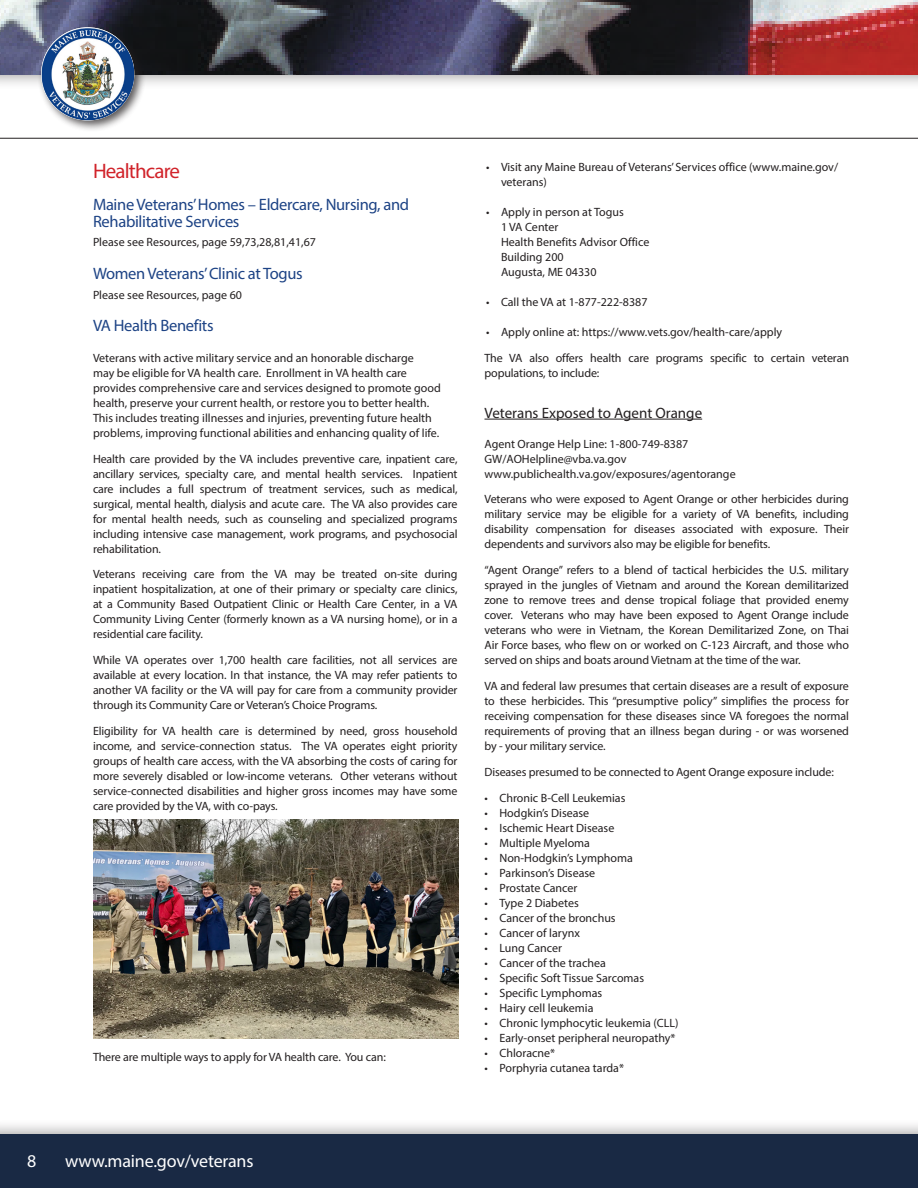
<style>
.page{position:relative;width:918px;height:1188px;background:#fff}
.page>*{position:absolute;margin:0;border:0;box-sizing:border-box;transform-origin:0 0}
.Listing{font:21px "Myriad Pro";letter-spacing:-.04em;color:#d1232a}
.t1{font:18px "Myriad Pro";letter-spacing:-.01em;color:#fff}
.Listing_Name{font:16.5px/16.5px "Myriad Pro";letter-spacing:-.02em;color:#1d4385}
.Listing___Services{font:15px "Myriad Pro";color:#231f20}
.Listing-2{font:12px/15px "Myriad Pro";letter-spacing:-.01em;color:#231f20;text-align:justify}
.Listing___Services-2{font:12px/15px "Myriad Pro";color:#231f20}
</style>
<div class="page">
<div style="left:0;top:0;width:918px;height:90px;background:#231f20;opacity:.5"></div>
<img style="left:0;top:0;width:918px;height:75px">
<hr style="left:0;top:138px;width:918px;height:1px;background:#231f20">
<div style="left:0;top:1119px;width:918px;height:69px;background:#231f20;opacity:.5"></div>
<div style="left:0;top:1134px;width:918px;height:54px;background:#192944"></div>
<div style="left:37px;top:23px;width:109px;height:109px;background:#231f20;opacity:.75"></div>
<img style="left:41px;top:27px;width:93px;height:93px">
<hr style="left:484px;top:419px;width:218px;height:1px;background:#231f20">
<img style="left:93px;top:820px;width:366px;height:218px">
<p class="Listing" style="left:93px;top:158px;width:89px">Healthcare</p>
<p class="Listing_Name" style="left:93px;top:196px;width:318px">Maine Veterans’ Homes – Eldercare, Nursing, and<br>Rehabilitative Services</p>
<p class="Listing___Services-2" style="left:93px;top:235px;width:224px">Please see Resources, page 59,73,28,81,41,67</p>
<p class="Listing_Name" style="left:93px;top:265px;width:211px">Women Veterans’ Clinic at Togus</p>
<p class="Listing___Services-2" style="left:93px;top:287px;width:151px">Please see Resources, page 60</p>
<p class="Listing_Name" style="left:93px;top:317px;width:122px">VA Health Benefits</p>
<p class="Listing-2" style="left:93px;top:350px;width:349px;text-align:left">Veterans with active military service and an honorable discharge<br>may be eligible for VA health care. Enrollment in VA health care provides comprehensive care and services designed to promote good health, preserve your current health, or restore you to better health.<br>This includes treating illnesses and injuries, preventing future health problems, improving functional abilities and enhancing quality of life.</p>
<p class="Listing-2" style="left:93px;top:451px;width:366px">Health care provided by the VA includes preventive care, inpatient care, ancillary services, specialty care, and mental health services. Inpatient care includes a full spectrum of treatment services, such as medical, surgical, mental health, dialysis and acute care. The VA also provides care for mental health needs, such as counseling and specialized programs including intensive case management, work programs, and psychosocial rehabilitation.</p>
<p class="Listing-2" style="left:93px;top:567px;width:366px">Veterans receiving care from the VA may be treated on-site during inpatient hospitalization, at one of their primary or specialty care clinics, at a Community Based Outpatient Clinic or Health Care Center, in a VA Community Living Center (formerly known as a VA nursing home), or in a residential care facility.</p>
<p class="Listing-2" style="left:93px;top:652px;width:366px">While VA operates over 1,700 health care facilities, not all services are available at every location. In that instance, the VA may refer patients to another VA facility or the VA will pay for care from a community provider through its Community Care or Veteran’s Choice Programs.</p>
<p class="Listing-2" style="left:93px;top:723px;width:366px">Eligibility for VA health care is determined by need, gross household income, and service-connection status. The VA operates eight priority groups of health care access, with the VA absorbing the costs of caring for more severely disabled or low-income veterans. Other veterans without service-connected disabilities and higher gross incomes may have some care provided by the VA, with co-pays.</p>
<p class="Listing-2" style="left:93px;top:1049px;width:294px">There are multiple ways to apply for VA health care. You can:</p>
<p class="Listing___Services-2" style="left:501px;top:159px;width:339px;text-indent:-15px">• Visit any Maine Bureau of Veterans’ Services office (www.maine.gov/ veterans)</p>
<p class="Listing___Services-2" style="left:486px;top:204px;width:139px">• Apply in person at Togus</p>
<p class="Listing___Services-2" style="left:501px;top:219px;width:59px">1 VA Center</p>
<p class="Listing___Services-2" style="left:501px;top:234px;width:150px">Health Benefits Advisor Office</p>
<p class="Listing___Services-2" style="left:501px;top:249px;width:64px">Building 200</p>
<p class="Listing___Services-2" style="left:501px;top:264px;width:97px">Augusta, ME 04330</p>
<p class="Listing___Services-2" style="left:486px;top:294px;width:163px">• Call the VA at 1-877-222-8387</p>
<p class="Listing___Services-2" style="left:486px;top:324px;width:298px">• Apply online at: https://www.vets.gov/health-care/apply</p>
<p class="Listing-2" style="left:484px;top:350px;width:366px">The VA also offers health care programs specific to certain veteran populations, to include:</p>
<p class="Listing___Services" style="left:484px;top:403px;width:219px">Veterans Exposed to Agent Orange</p>
<p class="Listing___Services-2" style="left:484px;top:436px;width:205px">Agent Orange Help Line: 1-800-749-8387</p>
<p class="Listing___Services-2" style="left:484px;top:451px;width:143px">GW/AOHelpline@vba.va.gov</p>
<p class="Listing___Services-2" style="left:484px;top:466px;width:253px">www.publichealth.va.gov/exposures/agentorange</p>
<p class="Listing-2" style="left:484px;top:492px;width:366px">Veterans who were exposed to Agent Orange or other herbicides during military service may be eligible for a variety of VA benefits, including disability compensation for diseases associated with exposure. Their dependents and survivors also may be eligible for benefits.</p>
<p class="Listing-2" style="left:484px;top:562px;width:366px">“Agent Orange” refers to a blend of tactical herbicides the U.S. military sprayed in the jungles of Vietnam and around the Korean demilitarized zone to remove trees and dense tropical foliage that provided enemy cover. Veterans who may have been exposed to Agent Orange include veterans who were in Vietnam, the Korean Demilitarized Zone, on Thai Air Force bases, who flew on or worked on C-123 Aircraft, and those who served on ships and boats around Vietnam at the time of the war.</p>
<p class="Listing-2" style="left:484px;top:678px;width:366px">VA and federal law presumes that certain diseases are a result of exposure to these herbicides. This “presumptive policy” simplifies the process for receiving compensation for these diseases since VA foregoes the normal requirements of proving that an illness began during - or was worsened by - your military service.</p>
<p class="Listing-2" style="left:484px;top:764px;width:351px">Diseases presumed to be connected to Agent Orange exposure include:</p>
<p class="Listing-2" style="left:484px;top:790px;width:142px">• Chronic B-Cell Leukemias</p>
<p class="Listing___Services-2" style="left:484px;top:805px;width:106px">• Hodgkin’s Disease</p>
<p class="Listing___Services-2" style="left:484px;top:820px;width:131px">• Ischemic Heart Disease</p>
<p class="Listing___Services-2" style="left:484px;top:835px;width:107px">• Multiple Myeloma</p>
<p class="Listing___Services-2" style="left:484px;top:850px;width:150px">• Non-Hodgkin’s Lymphoma</p>
<p class="Listing___Services-2" style="left:484px;top:865px;width:112px">• Parkinson’s Disease</p>
<p class="Listing___Services-2" style="left:484px;top:880px;width:95px">• Prostate Cancer</p>
<p class="Listing___Services-2" style="left:484px;top:895px;width:96px">• Type 2 Diabetes</p>
<p class="Listing___Services-2" style="left:484px;top:910px;width:133px">• Cancer of the bronchus</p>
<p class="Listing___Services-2" style="left:484px;top:925px;width:97px">• Cancer of larynx</p>
<p class="Listing___Services-2" style="left:484px;top:940px;width:79px">• Lung Cancer</p>
<p class="Listing___Services-2" style="left:484px;top:955px;width:123px">• Cancer of the trachea</p>
<p class="Listing___Services-2" style="left:484px;top:970px;width:161px">• Specific Soft Tissue Sarcomas</p>
<p class="Listing___Services-2" style="left:484px;top:985px;width:119px">• Specific Lymphomas</p>
<p class="Listing___Services-2" style="left:484px;top:1000px;width:111px">• Hairy cell leukemia</p>
<p class="Listing___Services-2" style="left:484px;top:1015px;width:196px">• Chronic lymphocytic leukemia (CLL)</p>
<p class="Listing___Services-2" style="left:484px;top:1030px;width:193px">• Early-onset peripheral neuropathy*</p>
<p class="Listing___Services-2" style="left:484px;top:1045px;width:72px">• Chloracne*</p>
<p class="Listing___Services-2" style="left:484px;top:1060px;width:141px">• Porphyria cutanea tarda*</p>
<h2 class="t1" style="left:27px;top:1150px;width:11px">8</h2>
<h2 class="t1" style="left:65px;top:1150px;width:190px">www.maine.gov/veterans</h2>
</div>
